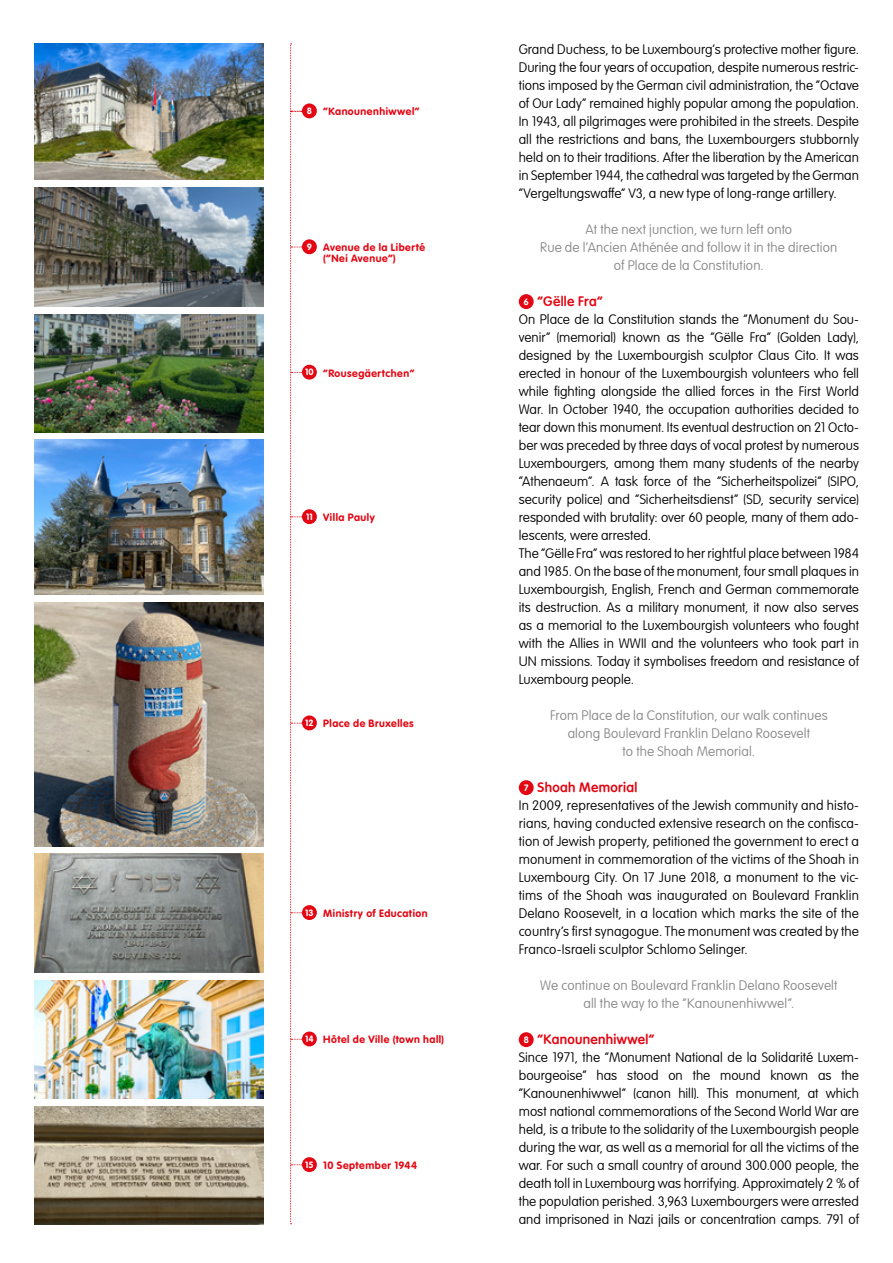
<style>
.page{position:relative;width:893px;height:1263px;background:#fff}
.page>*{position:absolute;margin:0;border:0;box-sizing:border-box;transform-origin:0 0}
.t1{font:300 13.5px/18px "VAG Rounded Next";color:#000}
.t2{font:300 13.5px/18px "VAG Rounded Next";letter-spacing:.01em;color:#878787;text-align:center}
.t3{font:700 10.5px/10.5px "VAG Rounded Std";letter-spacing:.05em;color:#e30613}
.s1{font-size:9px;color:#fff}
.s2{font-weight:700;font-size:9px;color:#fff}
.s3{font-weight:600;color:#e30613}
</style>
<div class="page">
<img style="left:34px;top:188px;width:230px;height:118px">
<img style="left:34px;top:854px;width:230px;height:118px">
<img style="left:34px;top:314px;width:230px;height:118px">
<img style="left:34px;top:980px;width:230px;height:118px">
<img style="left:34px;top:440px;width:230px;height:154px">
<img style="left:34px;top:602px;width:230px;height:244px">
<img style="left:34px;top:1106px;width:230px;height:118px">
<img style="left:34px;top:44px;width:230px;height:136px">
<div style="left:519px;top:294px;width:15px;height:15px;background:#e30613;border-radius:50%"></div>
<div style="left:519px;top:780px;width:15px;height:15px;background:#e30613;border-radius:50%"></div>
<div style="left:519px;top:1032px;width:15px;height:15px;background:#e30613;border-radius:50%"></div>
<div style="left:302px;top:103px;width:15px;height:15px;background:#e30613;border-radius:50%"></div>
<div style="left:302px;top:239px;width:15px;height:15px;background:#e30613;border-radius:50%"></div>
<div style="left:302px;top:365px;width:15px;height:15px;background:#e30613;border-radius:50%"></div>
<div style="left:302px;top:509px;width:15px;height:15px;background:#e30613;border-radius:50%"></div>
<div style="left:302px;top:715px;width:15px;height:15px;background:#e30613;border-radius:50%"></div>
<div style="left:302px;top:905px;width:15px;height:15px;background:#e30613;border-radius:50%"></div>
<div style="left:302px;top:1031px;width:15px;height:15px;background:#e30613;border-radius:50%"></div>
<div style="left:302px;top:1157px;width:15px;height:15px;background:#e30613;border-radius:50%"></div>
<svg style="left:290px;top:44px;width:13px;height:1180px"></svg>
<p class="t3" style="left:307px;top:107px;width:114px"><span class="s1">8</span> “Kanounenhiwwel”</p>
<p class="t3" style="left:323px;top:243px;width:103px;text-indent:-16px"><span class="s1">9</span> Avenue de la Liberté (“Nei Avenue”)</p>
<p class="t3" style="left:305px;top:368px;width:111px"><span class="s1">10</span> “Rousegäertchen”</p>
<p class="t3" style="left:306px;top:512px;width:70px"><span class="s1">11</span> Villa Pauly</p>
<p class="t3" style="left:305px;top:719px;width:110px"><span class="s1">12</span> Place de Bruxelles</p>
<p class="t3" style="left:305px;top:908px;width:124px"><span class="s1">13</span> Ministry of Education</p>
<p class="t3" style="left:305px;top:1035px;width:141px"><span class="s1">14</span> Hôtel de Ville (town hall)</p>
<p class="t3" style="left:305px;top:1160px;width:113px"><span class="s1">15</span> 10 September 1944</p>
<p class="t1" style="left:519px;top:41px;width:342px;text-align:justify">Grand Duchess, to be Luxembourg’s protective mother figure.<br>During the four years of occupation, despite numerous restric&shy;tions imposed by the German civil administration, the “Octave of Our Lady” remained highly popular among the population.<br>In 1943, all pilgrimages were prohibited in the streets. Despite all the restrictions and bans, the Luxembourgers stubbornly held on to their traditions. After the liberation by the American in September 1944, the cathedral was targeted by the German “Vergeltungswaffe” V3, a new type of long-range artillery.</p>
<p class="t2" style="left:540px;top:221px;width:299px">At the next junction, we turn left onto<br>Rue de l’Ancien Athénée and follow it in the direction of Place de la Constitution.</p>
<p class="t1" style="left:519px;top:293px;width:342px;text-indent:5px"><span class="s2">6</span> <span class="s3">“Gëlle Fra”<br></span>On Place de la Constitution stands the “Monument du Sou&shy;venir” (memorial) known as the “Gëlle Fra” (Golden Lady), designed by the Luxembourgish sculptor Claus Cito. It was erected in honour of the Luxembourgish volunteers who fell while fighting alongside the allied forces in the First World War. In October 1940, the occupation authorities decided to tear down this monument. Its eventual destruction on 21 Octo&shy;ber was preceded by three days of vocal protest by numerous Luxembourgers, among them many students of the nearby “Athenaeum”. A task force of the “Sicherheitspolizei” (SIPO, security police) and “Sicherheitsdienst” (SD, security service) responded with brutality: over 60 people, many of them ado&shy;lescents, were arrested.<br>The “Gëlle Fra” was restored to her rightful place between 1984 and 1985. On the base of the monument, four small plaques in Luxembourgish, English, French and German commemorate its destruction. As a military monument, it now also serves as a memorial to the Luxembourgish volunteers who fought with the Allies in WWII and the volunteers who took part in UN missions. Today it symbolises freedom and resistance of Luxembourg people.</p>
<p class="t2" style="left:550px;top:707px;width:279px">From Place de la Constitution, our walk continues along Boulevard Franklin Delano Roosevelt<br>to the Shoah Memorial.</p>
<p class="t1" style="left:519px;top:779px;width:342px;text-indent:5px"><span class="s2">7</span> <span class="s3">Shoah Memorial<br></span>In 2009, representatives of the Jewish community and histo&shy;rians, having conducted extensive research on the confisca&shy;tion of Jewish property, petitioned the government to erect a monument in commemoration of the victims of the Shoah in Luxembourg City. On 17 June 2018, a monument to the vic&shy;tims of the Shoah was inaugurated on Boulevard Franklin Delano Roosevelt, in a location which marks the site of the country’s first synagogue. The monument was created by the Franco-Israeli sculptor Schlomo Selinger.</p>
<p class="t2" style="left:540px;top:977px;width:299px">We continue on Boulevard Franklin Delano Roosevelt all the way to the “Kanounenhiwwel”.</p>
<p class="t1" style="left:519px;top:1031px;width:342px;text-indent:5px"><span class="s2">8</span> <span class="s3">“Kanounenhiwwel”<br></span>Since 1971, the “Monument National de la Solidarité Luxem&shy;bourgeoise” has stood on the mound known as the “Kanounenhiwwel” (canon hill). This monument, at which most national commemorations of the Second World War are held, is a tribute to the solidarity of the Luxembourgish people during the war, as well as a memorial for all the victims of the war. For such a small country of around 300.000 people, the death toll in Luxembourg was horrifying. Approximately 2 % of the population perished. 3,963 Luxembourgers were arrested and imprisoned in Nazi jails or concentration camps. 791 of</p>
</div>
